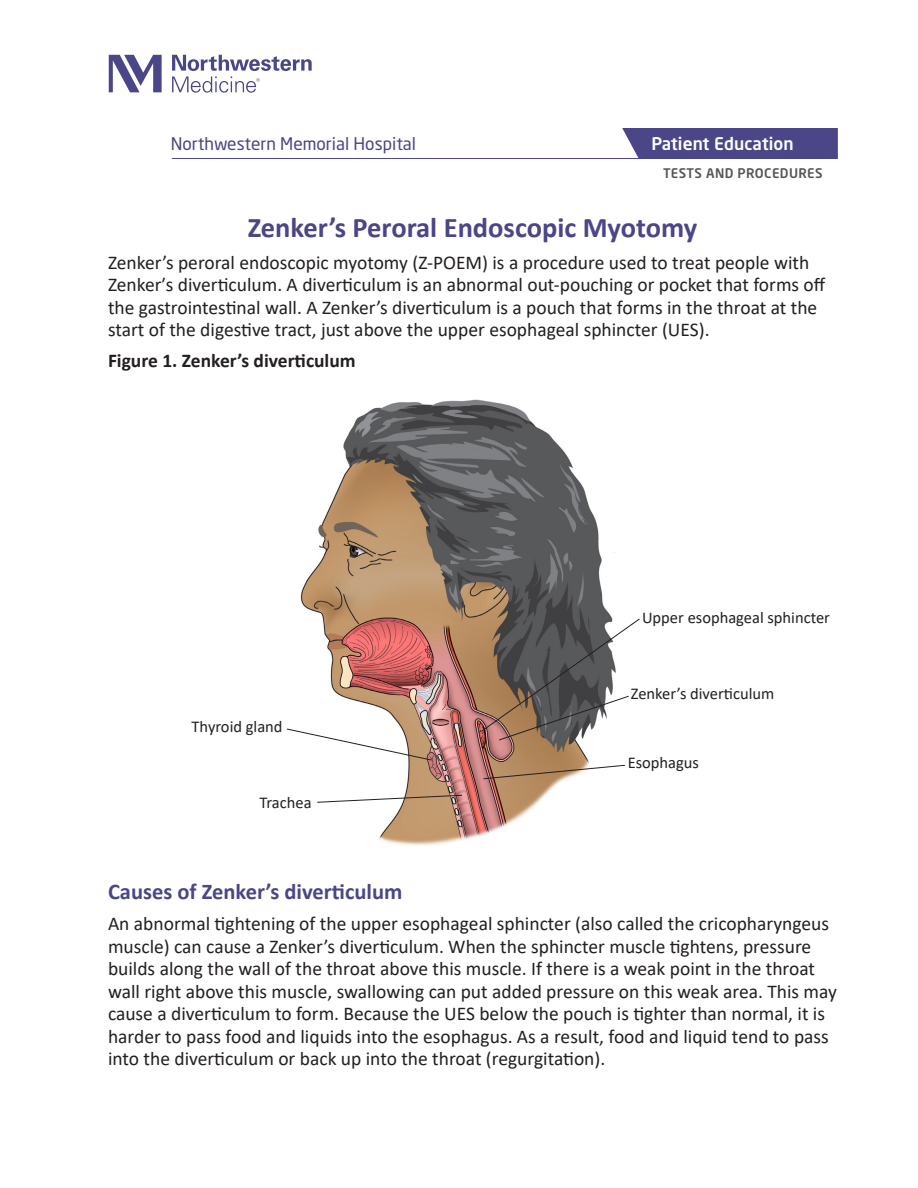
<style>
.page{position:relative;width:918px;height:1188px;background:#fff}
.page>*{position:absolute;margin:0;border:0;box-sizing:border-box;transform-origin:0 0}
.heading{font:700 28.5px "Calibri";color:#4a4687}
.subheading_INDENT{font:700 22.5px "Calibri";color:#4a4687}
.text_INDENT{font:19.5px/22.5px "Calibri";color:#231f20}
.t1{font:700 19.5px "Calibri";color:#231f20}
.t2{font:17.25px "Neo Sans Pro";color:#4a4687}
.t3{font:500 17.25px "Neo Sans Pro";letter-spacing:.005em;color:#fff}
.description{font:16.5px "Calibri";color:#231f20}
.t4{font:500 13.2px "Neo Sans Pro";letter-spacing:.03em;color:#54575a}
</style>
<div class="page">
<div style="left:622px;top:128px;width:216px;height:30px;background:#4a4687"></div>
<hr style="left:172px;top:158px;width:666px;height:1px;background:#4a4687">
<svg style="left:109px;top:55px;width:53px;height:37px"></svg>
<svg style="left:172px;top:55px;width:140px;height:38px"></svg>
<img style="left:300px;top:399px;width:315px;height:447px">
<svg style="left:316px;top:794px;width:147px;height:9px"></svg>
<svg style="left:286px;top:728px;width:147px;height:33px"></svg>
<svg style="left:483px;top:764px;width:142px;height:16px"></svg>
<svg style="left:480px;top:618px;width:160px;height:123px"></svg>
<p class="t2" style="left:171px;top:133px;width:247px">Northwestern Memorial Hospital</p>
<p class="t3" style="left:651px;top:133px;width:144px">Patient Education</p>
<p class="t4" style="left:663px;top:164px;width:161px">TESTS AND PROCEDURES</p>
<p class="heading" style="left:248px;top:208px;width:451px">Zenker’s Peroral Endoscopic Myotomy</p>
<p class="text_INDENT" style="left:108px;top:251px;width:719px">Zenker’s peroral endoscopic myotomy (Z-POEM) is a procedure used to treat people with Zenkerʹs diverticulum. A diverticulum is an abnormal out-pouching or pocket that forms off the gastrointestinal wall. A Zenker’s diverticulum is a pouch that forms in the throat at the start of the digestive tract, just above the upper esophageal sphincter (UES).</p>
<p class="t1" style="left:108px;top:346px;width:249px">Figure 1. Zenker’s diverticulum</p>
<p class="description" style="left:192px;top:715px;width:93px">Thyroid gland</p>
<p class="description" style="left:259px;top:791px;width:54px">Trachea</p>
<p class="description" style="left:642px;top:606px;width:190px">Upper esophageal sphincter</p>
<p class="description" style="left:631px;top:683px;width:145px">Zenker’s diverticulum</p>
<p class="description" style="left:628px;top:751px;width:73px">Esophagus</p>
<p class="subheading_INDENT" style="left:108px;top:875px;width:296px">Causes of Zenker’s diverticulum</p>
<p class="text_INDENT" style="left:108px;top:912px;width:731px">An abnormal tightening of the upper esophageal sphincter (also called the cricopharyngeus muscle) can cause a Zenker’s diverticulum. When the sphincter muscle tightens, pressure builds along the wall of the throat above this muscle. If there is a weak point in the throat wall right above this muscle, swallowing can put added pressure on this weak area. This may cause a diverticulum to form. Because the UES below the pouch is tighter than normal, it is harder to pass food and liquids into the esophagus. As a result, food and liquid tend to pass into the diverticulum or back up into the throat (regurgitation).</p>
</div>
